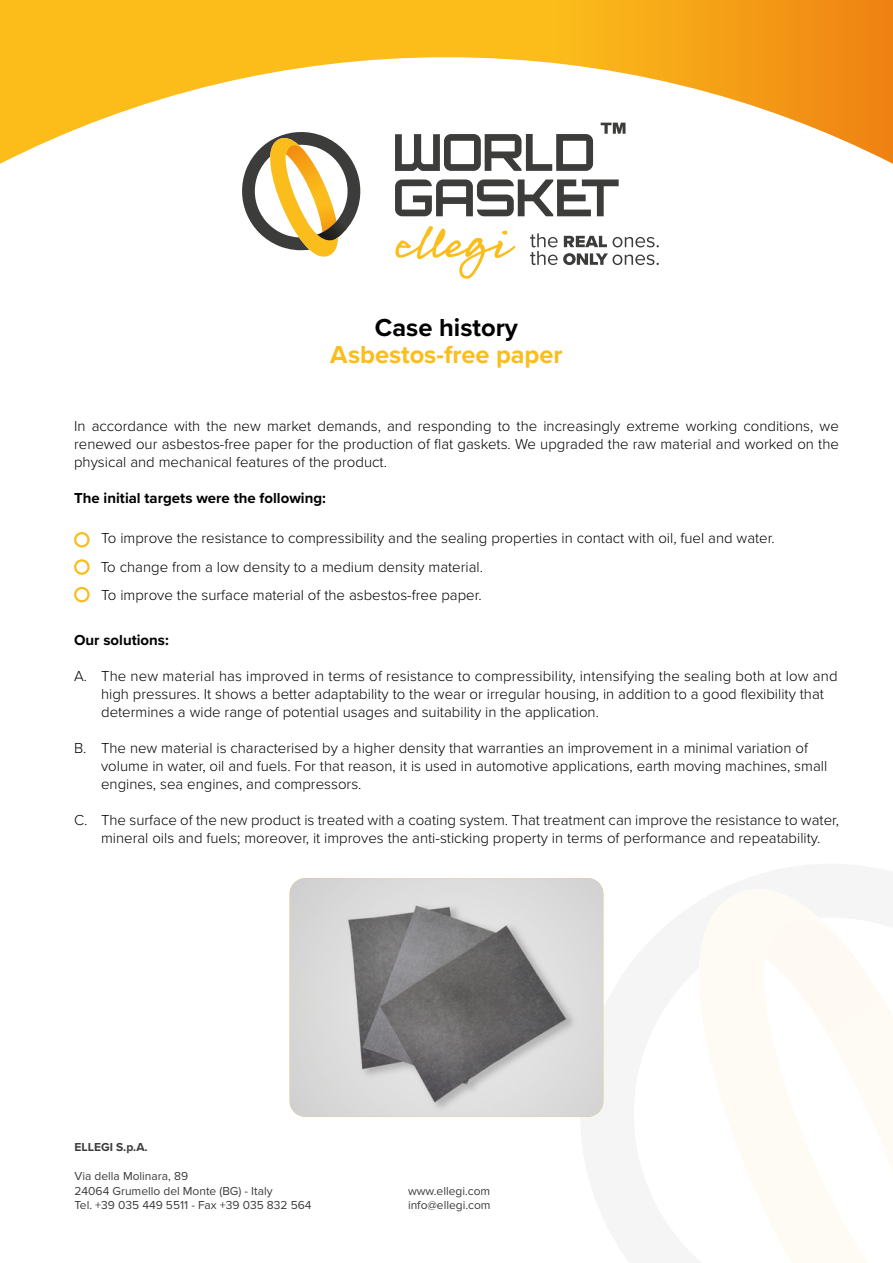
<style>
.page{position:relative;width:893px;height:1263px;background:#fff}
.page>*{position:absolute;margin:0;border:0;box-sizing:border-box;transform-origin:0 0}
.t1{font:700 25.5px "Proxima Nova";letter-spacing:-.005em;color:#fbbd1b}
.t2{font:700 25.5px "Proxima Nova";color:#000}
.t3{font:300 15px/18px "Proxima Nova";color:#000}
.t4{font:700 15px "Proxima Nova";color:#000}
.t5{font:12px/14.4px "Proxima Nova";color:#3c3c3b}
.t6{font:700 12px "Proxima Nova";color:#3c3c3b}
</style>
<div class="page">
<svg style="left:700px;top:890px;width:118px;height:320px;fill:#fefbf4"></svg>
<svg style="left:765px;top:918px;width:128px;height:345px"></svg>
<svg style="left:0;top:0;width:893px;height:164px"></svg>
<svg style="left:395px;top:226px;width:121px;height:53px"></svg>
<svg style="left:530px;top:233px;width:129px;height:32px"></svg>
<svg style="left:234px;top:124px;width:134px;height:133px"></svg>
<svg style="left:395px;top:134px;width:198px;height:37px"></svg>
<svg style="left:601px;top:123px;width:24px;height:11px"></svg>
<svg style="left:395px;top:179px;width:224px;height:37px"></svg>
<div style="left:74px;top:532px;width:16px;height:15px;border:2px solid #fbbd1b;border-radius:50%"></div>
<div style="left:74px;top:559px;width:16px;height:16px;border:2px solid #fbbd1b;border-radius:50%"></div>
<div style="left:74px;top:587px;width:16px;height:15px;border:2px solid #fbbd1b;border-radius:50%"></div>
<img style="left:290px;top:878px;width:313px;height:239px">
<h1 class="t2" style="left:375px;top:308px;width:145px">Case history</h1>
<h1 class="t1" style="left:330px;top:335px;width:234px">Asbestos-free paper</h1>
<p class="t3" style="left:74px;top:416px;width:766px;text-align:justify">In accordance with the new market demands, and responding to the increasingly extreme working conditions, we renewed our asbestos-free paper for the production of flat gaskets. We upgraded the raw material and worked on the physical and mechanical features of the product.</p>
<p class="t4" style="left:74px;top:486px;width:253px">The initial targets were the following:</p>
<p class="t3" style="left:101px;top:523px;width:675px;line-height:28.5px">To improve the resistance to compressibility and the sealing properties in contact with oil, fuel and water.<br>To change from a low density to a medium density material.<br>To improve the surface material of the asbestos-free paper.</p>
<p class="t4" style="left:74px;top:629px;width:96px">Our solutions:</p>
<p class="t3" style="left:101px;top:666px;width:738px;text-indent:-27px">A. The new material has improved in terms of resistance to compressibility, intensifying the sealing both at low and high pressures. It shows a better adaptability to the wear or irregular housing, in addition to a good flexibility that determines a wide range of potential usages and suitability in the application.</p>
<p class="t3" style="left:101px;top:738px;width:728px;text-indent:-27px">B. The new material is characterised by a higher density that warranties an improvement in a minimal variation of volume in water, oil and fuels. For that reason, it is used in automotive applications, earth moving machines, small engines, sea engines, and compressors.</p>
<p class="t3" style="left:74px;top:810px;width:766px;text-align:center">C. The surface of the new product is treated with a coating system. That treatment can improve the resistance to water, mineral oils and fuels; moreover, it improves the anti-sticking property in terms of performance and repeatability.</p>
<p class="t6" style="left:75px;top:1138px;width:75px">ELLEGI S.p.A.</p>
<p class="t5" style="left:75px;top:1169px;width:239px">Via della Molinara, 89<br>24064 Grumello del Monte (BG) - Italy<br>Tel. +39 035 449 5511 - Fax +39 035 832 564</p>
<p class="t5" style="left:408px;top:1183px;width:84px">www.ellegi.com info@ellegi.com</p>
</div>
